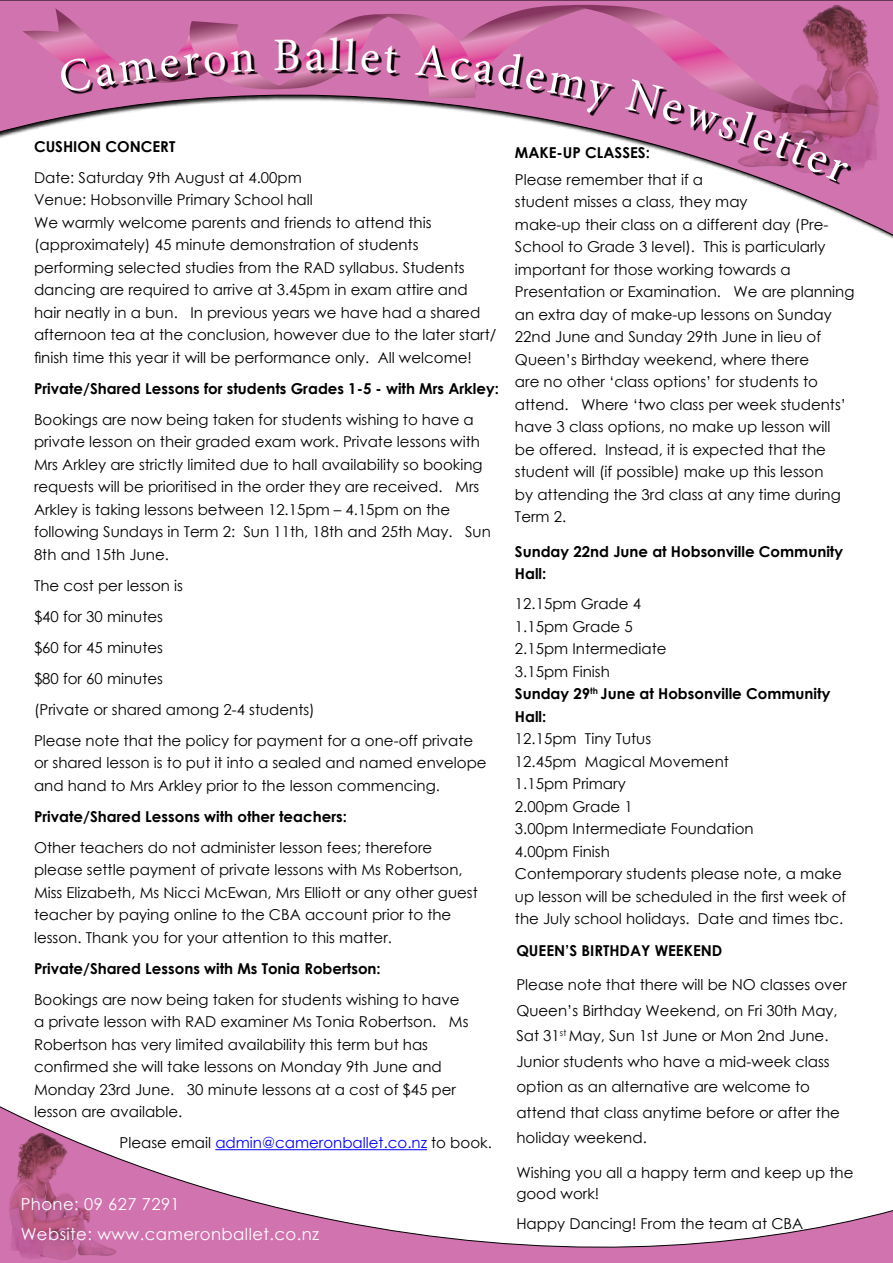
<style>
.page{position:relative;width:893px;height:1263px;background:#fff}
.page>*{position:absolute;margin:0;border:0;box-sizing:border-box;transform-origin:0 0}
.t1{font:16.5px/30px "Century Gothic";letter-spacing:.025em;color:#fff}
.t2{font:15px/22.5px "Century Gothic";color:#000}
.t3{font:700 15px/22.5px "Century Gothic";color:#000}
.t4{font:15px "Century Gothic";color:#00f}
.s1{color:#000}
.s2{font-weight:700}
</style>
<div class="page">
<svg style="left:0;top:0;width:893px;height:238px"></svg>
<svg style="left:0;top:1106px;width:893px;height:157px"></svg>
<img style="left:5px;top:1110px;width:112px;height:153px">
<img style="left:738px;top:0;width:147px;height:195px">
<hr style="left:215px;top:1149px;width:212px;height:1px;background:#00f">
<svg style="left:23px;top:5px;width:835px;height:178px"></svg>
<p class="t3" style="left:34px;top:134px;width:143px">CUSHION CONCERT</p>
<p class="t2" style="left:34px;top:166px;width:464px">Date: Saturday 9th August at 4.00pm<br>Venue: Hobsonville Primary School hall<br>We warmly welcome parents and friends to attend this (approximately) 45 minute demonstration of students performing selected studies from the RAD syllabus. Students dancing are required to arrive at 3.45pm in exam attire and hair neatly in a bun. In previous years we have had a shared afternoon tea at the conclusion, however due to the later start/ finish time this year it will be performance only. All welcome!</p>
<p class="t3" style="left:34px;top:376px;width:467px">Private/Shared Lessons for students Grades 1-5 - with Mrs Arkley:</p>
<p class="t2" style="left:34px;top:408px;width:458px">Bookings are now being taken for students wishing to have a private lesson on their graded exam work. Private lessons with Mrs Arkley are strictly limited due to hall availability so booking requests will be prioritised in the order they are received. Mrs Arkley is taking lessons between 12.15pm – 4.15pm on the following Sundays in Term 2: Sun 11th, 18th and 25th May. Sun 8th and 15th June.</p>
<p class="t2" style="left:34px;top:569px;width:441px;line-height:31px">The cost per lesson is<br>$40 for 30 minutes<br>$60 for 45 minutes<br>$80 for 60 minutes<br>(Private or shared among 2-4 students)<br>Please note that the policy for payment for a one-off private</p>
<p class="t2" style="left:34px;top:751px;width:454px">or shared lesson is to put it into a sealed and named envelope and hand to Mrs Arkley prior to the lesson commencing.</p>
<p class="t3" style="left:34px;top:804px;width:314px">Private/Shared Lessons with other teachers:</p>
<p class="t2" style="left:34px;top:836px;width:445px">Other teachers do not administer lesson fees; therefore please settle payment of private lessons with Ms Robertson, Miss Elizabeth, Ms Nicci McEwan, Mrs Elliott or any other guest teacher by paying online to the CBA account prior to the lesson. Thank you for your attention to this matter.</p>
<p class="t3" style="left:34px;top:956px;width:348px">Private/Shared Lessons with Ms Tonia Robertson:</p>
<p class="t2" style="left:34px;top:988px;width:436px">Bookings are now being taken for students wishing to have a private lesson with RAD examiner Ms Tonia Robertson. Ms Robertson has very limited availability this term but has confirmed she will take lessons on Monday 9th June and Monday 23rd June. 30 minute lessons at a cost of $45 per lesson are available.</p>
<p class="t4" style="left:120px;top:1132px;width:374px"><span class="s1">Please email</span> admin@cameronballet.co.nz <span class="s1">to book.</span></p>
<p class="t1" style="left:21px;top:1188px;width:300px">Phone: 09 627 7291<br>Website: www.cameronballet.co.nz</p>
<p class="t3" style="left:515px;top:141px;width:136px">MAKE-UP CLASSES:</p>
<p class="t2" style="left:515px;top:168px;width:341px">Please remember that if a<br>student misses a class, they may<br>make-up their class on a different day (Pre-School to Grade 3 level). This is particularly important for those working towards a Presentation or Examination. We are planning an extra day of make-up lessons on Sunday 22nd June and Sunday 29th June in lieu of Queen’s Birthday weekend, where there<br>are no other ‘class options’ for students to attend. Where ‘two class per week students’ have 3 class options, no make up lesson will<br>be offered. Instead, it is expected that the student will (if possible) make up this lesson<br>by attending the 3rd class at any time during Term 2.</p>
<p class="t3" style="left:515px;top:539px;width:330px">Sunday 22nd June at Hobsonville Community<br>Hall:</p>
<p class="t2" style="left:515px;top:592px;width:317px">12.15pm Grade 4<br>1.15pm Grade 5<br>2.15pm Intermediate<br>3.15pm Finish<br><span class="s2">Sunday 29</span><sup>th</sup> <span class="s2">June at Hobsonville Community<br>Hall:</span></p>
<p class="t2" style="left:515px;top:727px;width:333px">12.15pm Tiny Tutus<br>12.45pm Magical Movement<br>1.15pm Primary<br>2.00pm Grade 1<br>3.00pm Intermediate Foundation<br>4.00pm Finish<br>Contemporary students please note, a make up lesson will be scheduled in the first week of the July school holidays. Date and times tbc.</p>
<p class="t3" style="left:516px;top:939px;width:208px">QUEEN’S BIRTHDAY WEEKEND</p>
<p class="t2" style="left:516px;top:972px;width:332px;line-height:25.5px">Please note that there will be NO classes over Queen’s Birthday Weekend, on Fri 30th May, Sat 31<sup>st</sup> May, Sun 1st June or Mon 2nd June.<br>Junior students who have a mid-week class option as an alternative are welcome to attend that class anytime before or after the holiday weekend.</p>
<p class="t2" style="left:516px;top:1162px;width:339px;line-height:21px">Wishing you all a happy term and keep up the good work!</p>
<p class="t2" style="left:516px;top:1212px;width:288px">Happy Dancing! From the team at CBA</p>
</div>
